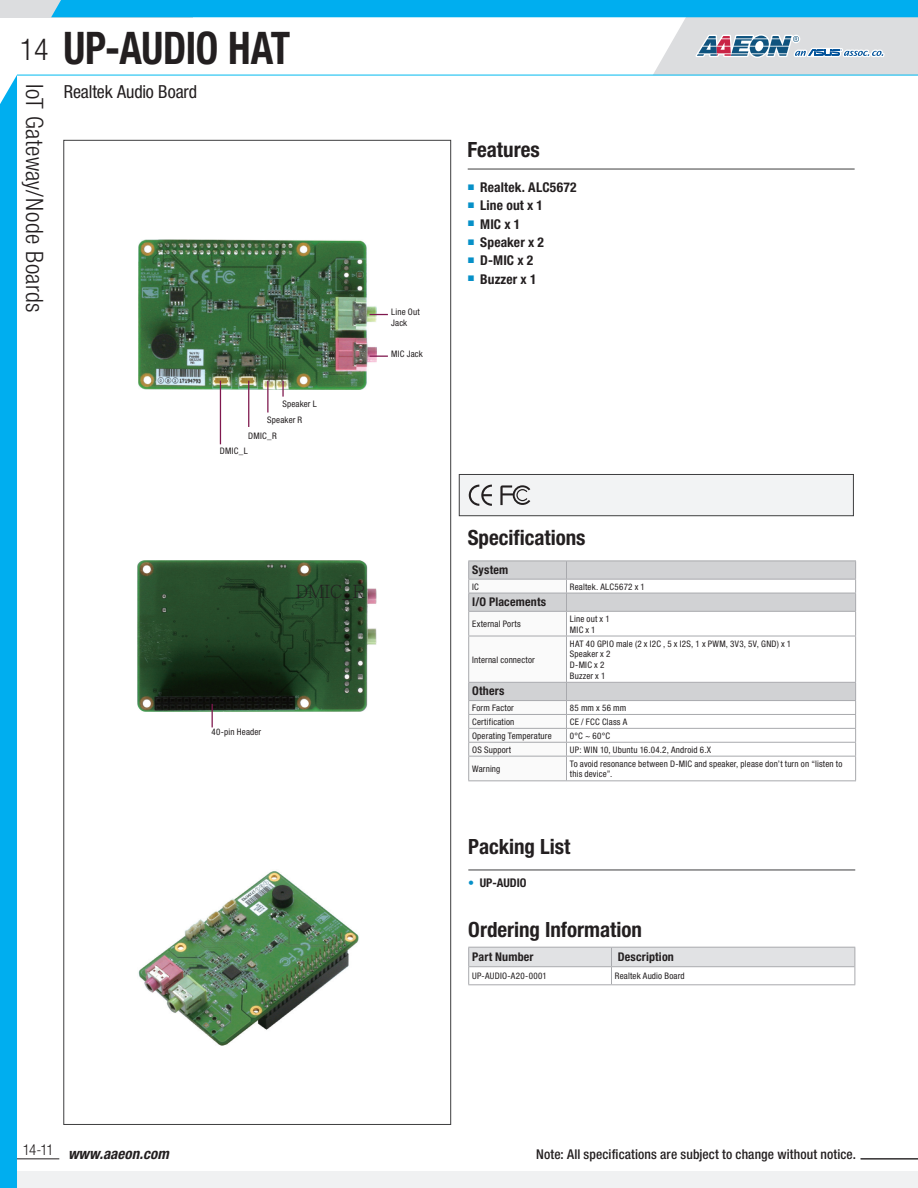
<style>
.page{position:relative;width:918px;height:1188px;background:#fff}
.page>*{position:absolute;margin:0;border:0;box-sizing:border-box;transform-origin:0 0}
.t1{font:700 condensed 45px "Helvetica Neue";letter-spacing:-.01em;color:#231f20;scale:.9 1}
.t2{font:300 condensed 30px "Helvetica Neue";color:#231f20}
.t3{font:300 condensed 24px "Helvetica Neue";letter-spacing:.015em;color:#231f20}
.t4{font:700 condensed 21px "Helvetica Neue";color:#231f20}
.t5{font:condensed 18px "Helvetica Neue";letter-spacing:-.005em;color:#231f20}
.t6{font:300 18px "Adobe Ming Std";color:#231f20}
.t7{font:italic 700 condensed 15px "Helvetica Neue";letter-spacing:.005em;color:#231f20}
.t8{font:700 condensed 13.5px "Helvetica Neue";letter-spacing:.01em;color:#231f20}
.t9{font:500 condensed 13.5px "Helvetica Neue";letter-spacing:.01em;color:#231f20}
.t10{font:700 condensed 12px "Helvetica Neue";letter-spacing:.015em;color:#231f20}
.t11{font:condensed 9px/10.8px "Helvetica Neue";letter-spacing:.02em;color:#231f20}
.s1{color:#0690c8}
</style>
<div class="page">
<hr style="left:0;top:1158px;width:59px;height:1px;background:#231f20">
<div style="left:0;top:0;width:192px;height:17px;background:#dcdddf"></div>
<div style="left:0;top:1172px;width:918px;height:16px;background:#f0f1f2"></div>
<hr style="left:861px;top:1158px;width:57px;height:1px;background:#231f20">
<svg style="left:51px;top:0;width:867px;height:75px"></svg>
<hr style="left:17px;top:75px;width:901px;height:1px;background:#00baf1">
<div style="left:0;top:75px;width:17px;height:1113px;background:#00aeef"></div>
<div style="left:459px;top:474px;width:395px;height:42px;background:#f2f3f4;border:1px solid #3e3e3f"></div>
<div style="left:567px;top:562px;width:288px;height:17px;background:#d1d2d4"></div>
<svg style="left:567px;top:592px;width:288px;height:164px"></svg>
<hr style="left:566px;top:636px;width:290px;height:1px;background:#a8a9ad">
<hr style="left:566px;top:561px;width:290px;height:1px;background:#a8a9ad">
<hr style="left:566px;top:579px;width:290px;height:1px;background:#a8a9ad">
<hr style="left:566px;top:593px;width:290px;height:1px;background:#a8a9ad">
<svg style="left:855px;top:561px;width:1px;height:75px"></svg>
<hr style="left:566px;top:611px;width:290px;height:1px;background:#a8a9ad">
<svg style="left:855px;top:683px;width:1px;height:97px"></svg>
<hr style="left:566px;top:700px;width:290px;height:1px;background:#a8a9ad">
<hr style="left:566px;top:714px;width:290px;height:1px;background:#a8a9ad">
<hr style="left:566px;top:728px;width:290px;height:1px;background:#a8a9ad">
<hr style="left:566px;top:742px;width:290px;height:1px;background:#a8a9ad">
<hr style="left:566px;top:756px;width:290px;height:1px;background:#a8a9ad">
<hr style="left:566px;top:780px;width:290px;height:1px;background:#a8a9ad">
<svg style="left:468px;top:561px;width:99px;height:220px"></svg>
<hr style="left:468px;top:714px;width:98px;height:1px;background:#a8a9ad">
<hr style="left:468px;top:636px;width:98px;height:1px;background:#a8a9ad">
<hr style="left:468px;top:636px;width:1px;height:46px;background:#a8a9ad">
<hr style="left:566px;top:636px;width:1px;height:46px;background:#a8a9ad">
<hr style="left:855px;top:636px;width:1px;height:46px;background:#a8a9ad">
<hr style="left:566px;top:682px;width:290px;height:1px;background:#a8a9ad">
<hr style="left:468px;top:682px;width:98px;height:1px;background:#a8a9ad">
<hr style="left:468px;top:870px;width:387px;height:1px;background:#3e3e3f">
<svg style="left:469px;top:485px;width:23px;height:21px"></svg>
<svg style="left:500px;top:485px;width:30px;height:20px"></svg>
<hr style="left:468px;top:169px;width:387px;height:1px;background:#3e3e3f">
<svg style="left:468px;top:947px;width:388px;height:38px"></svg>
<hr style="left:612px;top:947px;width:243px;height:1px;background:#a8a9ad">
<hr style="left:469px;top:966px;width:143px;height:1px;background:#a8a9ad">
<hr style="left:612px;top:966px;width:243px;height:1px;background:#a8a9ad">
<img style="left:138px;top:561px;width:238px;height:150px">
<img style="left:138px;top:239px;width:238px;height:151px">
<img style="left:138px;top:871px;width:221px;height:175px">
<svg style="left:369px;top:314px;width:19px;height:1px"></svg>
<svg style="left:369px;top:356px;width:19px;height:1px"></svg>
<svg style="left:212px;top:704px;width:1px;height:23px"></svg>
<hr style="left:220px;top:381px;width:1px;height:63px;background:#7f184e">
<hr style="left:248px;top:381px;width:1px;height:46px;background:#7f184e">
<hr style="left:267px;top:381px;width:2px;height:32px;background:#7f184e">
<svg style="left:282px;top:381px;width:2px;height:16px"></svg>
<h2 class="t2" style="left:20px;top:32px;width:30px">14</h2>
<h3 class="t3" style="left:48px;top:84px;width:230px;rotate:90deg">IoT Gateway/Node Boards</h3>
<h1 class="t1" style="left:63px;top:20px;width:254px">UP-AUDIO HAT</h1>
<h3 class="t5" style="left:64px;top:81px;width:135px">Realtek Audio Board</h3>
<p class="t11" style="left:282px;top:399px;width:36px">Speaker L</p>
<p class="t11" style="left:267px;top:414px;width:37px">Speaker R</p>
<p class="t11" style="left:248px;top:430px;width:30px">DMIC_R</p>
<p class="t11" style="left:220px;top:446px;width:29px">DMIC_L</p>
<p class="t11" style="left:391px;top:307px;width:30px">Line Out<br>Jack</p>
<p class="t11" style="left:391px;top:348px;width:33px">MIC Jack</p>
<h3 class="t6" style="left:296px;top:581px;width:71px">DMIC_R</h3>
<p class="t11" style="left:212px;top:726px;width:51px">40-pin Header</p>
<h3 class="t4" style="left:468px;top:136px;width:74px">Features</h3>
<h3 class="t8" style="left:468px;top:179px;width:111px"><sup>■</sup> Realtek. ALC5672</h3>
<h3 class="t8" style="left:468px;top:197px;width:77px"><sup>■</sup> Line out x 1</h3>
<h3 class="t8" style="left:468px;top:216px;width:54px"><sup>■</sup> MIC x 1</h3>
<h3 class="t8" style="left:468px;top:234px;width:78px"><sup>■</sup> Speaker x 2</h3>
<h3 class="t8" style="left:468px;top:252px;width:67px"><sup>■</sup> D-MIC x 2</h3>
<h3 class="t8" style="left:468px;top:271px;width:71px"><sup>■</sup> Buzzer x 1</h3>
<h3 class="t4" style="left:468px;top:525px;width:119px">Specifications</h3>
<h3 class="t10" style="left:472px;top:562px;width:38px">System</h3>
<p class="t11" style="left:472px;top:581px;width:8px">IC</p>
<p class="t11" style="left:570px;top:581px;width:76px">Realtek. ALC5672 x 1</p>
<h3 class="t10" style="left:472px;top:594px;width:76px">I/O Placements</h3>
<p class="t11" style="left:472px;top:619px;width:50px">External Ports</p>
<p class="t11" style="left:570px;top:613px;width:41px">Line out x 1<br>MIC x 1</p>
<p class="t11" style="left:472px;top:654px;width:64px">Internal connector</p>
<p class="t11" style="left:570px;top:638px;width:223px">HAT 40 GPIO male (2 x I2C , 5 x I2S, 1 x PWM, 3V3, 5V, GND) x 1<br>Speaker x 2<br>D-MIC x 2<br>Buzzer x 1</p>
<h3 class="t10" style="left:472px;top:683px;width:34px">Others</h3>
<p class="t11" style="left:472px;top:702px;width:43px">Form Factor</p>
<p class="t11" style="left:570px;top:702px;width:58px">85 mm x 56 mm</p>
<p class="t11" style="left:472px;top:716px;width:44px">Certification</p>
<p class="t11" style="left:570px;top:716px;width:59px">CE / FCC Class A</p>
<p class="t11" style="left:472px;top:730px;width:81px">Operating Temperature</p>
<p class="t11" style="left:570px;top:730px;width:42px">0°C ~ 60°C</p>
<p class="t11" style="left:472px;top:744px;width:41px">OS Support</p>
<p class="t11" style="left:570px;top:744px;width:143px">UP: WIN 10, Ubuntu 16.04.2, Android 6.X</p>
<p class="t11" style="left:472px;top:763px;width:30px">Warning</p>
<p class="t11" style="left:570px;top:758px;width:274px">To avoid resonance between D-MIC and speaker, please don’t turn on “listen to this device”.</p>
<h3 class="t4" style="left:468px;top:834px;width:104px">Packing List</h3>
<h3 class="t10" style="left:468px;top:876px;width:60px"><span class="s1">•</span> UP-AUDIO</h3>
<h3 class="t4" style="left:468px;top:916px;width:175px">Ordering Information</h3>
<h3 class="t10" style="left:472px;top:949px;width:63px">Part Number</h3>
<h3 class="t10" style="left:618px;top:949px;width:58px">Description</h3>
<p class="t11" style="left:472px;top:971px;width:76px">UP-AUDIO-A20-0001</p>
<p class="t11" style="left:615px;top:971px;width:71px">Realtek Audio Board</p>
<h3 class="t7" style="left:23px;top:1145px;width:148px"><sup>14-11</sup> www.aaeon.com</h3>
<h3 class="t9" style="left:536px;top:1147px;width:321px">Note: All specifications are subject to change without notice.</h3>
</div>
